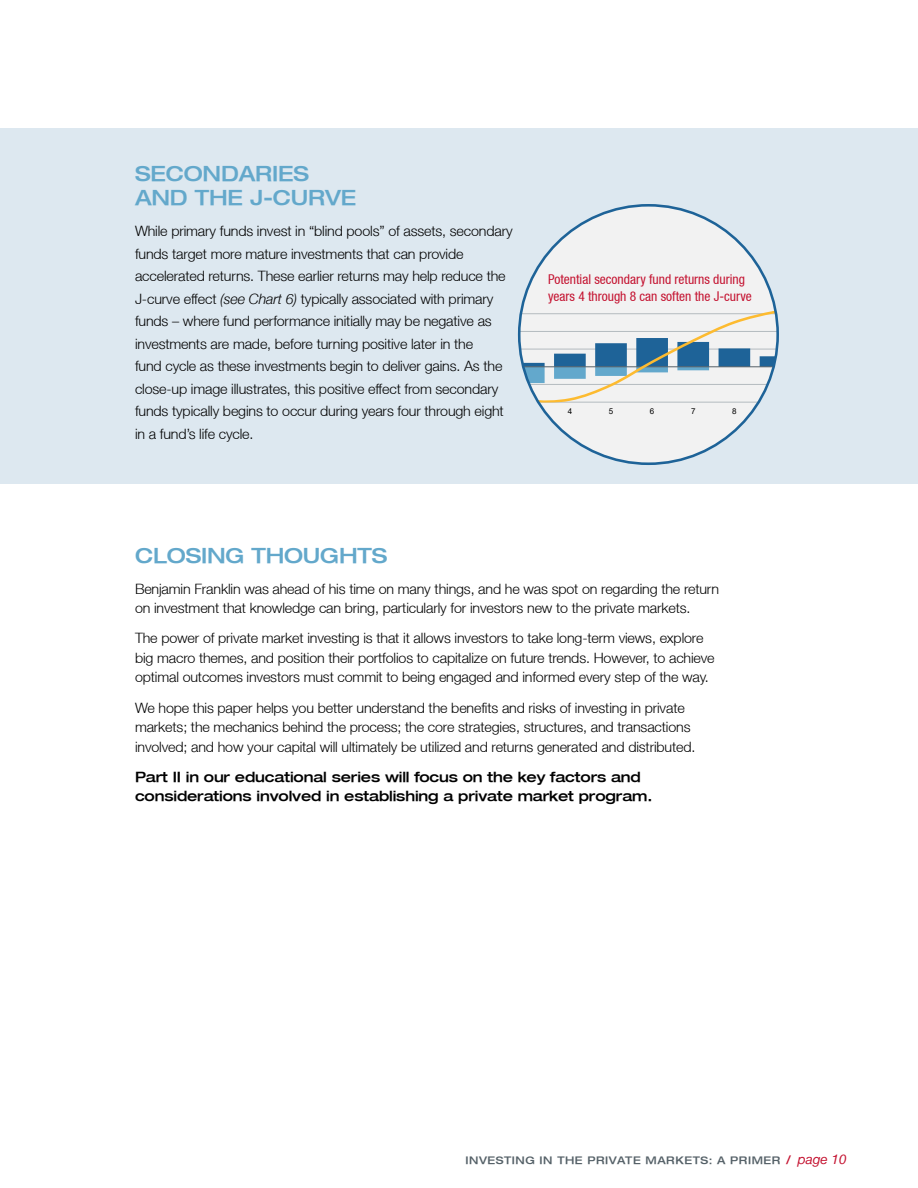
<style>
.page{position:relative;width:918px;height:1188px;background:#fff}
.page>*{position:absolute;margin:0;border:0;box-sizing:border-box;transform-origin:0 0}
.t1{font:500 expanded 21px/24px "Helvetica Neue LT";letter-spacing:-.01em;color:#63a8cb}
.t2{font:300 14.25px/22.5px "Helvetica Neue LT";letter-spacing:-.01em;color:#000}
.t3{font:500 expanded 14.25px/19.5px "Helvetica Neue LT";letter-spacing:-.01em;color:#000}
.t4{font:condensed 13.5px/16.5px "Helvetica Neue LT";color:#c41230}
.t5{font:500 expanded 10.5px "Helvetica Neue LT";letter-spacing:.05em;color:#556168}
.t6{font:7.95px "Arial";color:#000}
.s1{font-style:italic}
.s2{font-size:12px;color:#c41230}
.s3{font-weight:400;font-style:italic;font-stretch:normal;font-size:13.5px;color:#c41230}
</style>
<div class="page">
<div style="left:0;top:128px;width:918px;height:356px;background:#dde8f0"></div>
<div style="left:519px;top:205px;width:259px;height:259px;background:#f2f2f2;border-radius:50%"></div>
<svg style="left:519px;top:298px;width:259px;height:105px"></svg>
<h1 class="t1" style="left:135px;top:161px;width:223px">SECONDARIES<br>AND THE J-CURVE</h1>
<p class="t2" style="left:135px;top:220px;width:379px">While primary funds invest in “blind pools” of assets, secondary funds target more mature investments that can provide accelerated returns. These earlier returns may help reduce the J-curve effect <span class="s1">(see Chart 6)</span> typically associated with primary funds – where fund performance initially may be negative as investments are made, before turning positive later in the<br>fund cycle as these investments begin to deliver gains. As the close-up image illustrates, this positive effect from secondary funds typically begins to occur during years four through eight in a fund’s life cycle.</p>
<p class="t4" style="left:548px;top:271px;width:205px">Potential secondary fund returns during years 4 through 8 can soften the J-curve</p>
<p class="t6" style="left:413px;top:405px;width:18px">Year</p>
<p class="t6" style="left:444px;top:406px;width:6px">1</p>
<p class="t6" style="left:485px;top:406px;width:6px">2</p>
<p class="t6" style="left:568px;top:406px;width:6px">4</p>
<p class="t6" style="left:609px;top:406px;width:6px">5</p>
<p class="t6" style="left:650px;top:406px;width:6px">6</p>
<p class="t6" style="left:691px;top:406px;width:6px">7</p>
<p class="t6" style="left:732px;top:406px;width:6px">8</p>
<h1 class="t1" style="left:135px;top:543px;width:254px">CLOSING THOUGHTS</h1>
<p class="t2" style="left:135px;top:578px;width:586px;line-height:19.5px">Benjamin Franklin was ahead of his time on many things, and he was spot on regarding the return on investment that knowledge can bring, particularly for investors new to the private markets.</p>
<p class="t2" style="left:135px;top:628px;width:581px;line-height:19.5px">The power of private market investing is that it allows investors to take long-term views, explore big macro themes, and position their portfolios to capitalize on future trends. However, to achieve optimal outcomes investors must commit to being engaged and informed every step of the way.</p>
<p class="t2" style="left:135px;top:697px;width:562px;line-height:19.5px">We hope this paper helps you better understand the benefits and risks of investing in private markets; the mechanics behind the process; the core strategies, structures, and transactions involved; and how your capital will ultimately be utilized and returns generated and distributed.</p>
<p class="t3" style="left:135px;top:767px;width:519px">Part II in our educational series will focus on the key factors and considerations involved in establishing a private market program.</p>
<p class="t5" style="left:466px;top:1154px;width:383px">INVESTING IN THE PRIVATE MARKETS: A PRIMER <span class="s2">/</span> <span class="s3">page 10</span></p>
</div>
